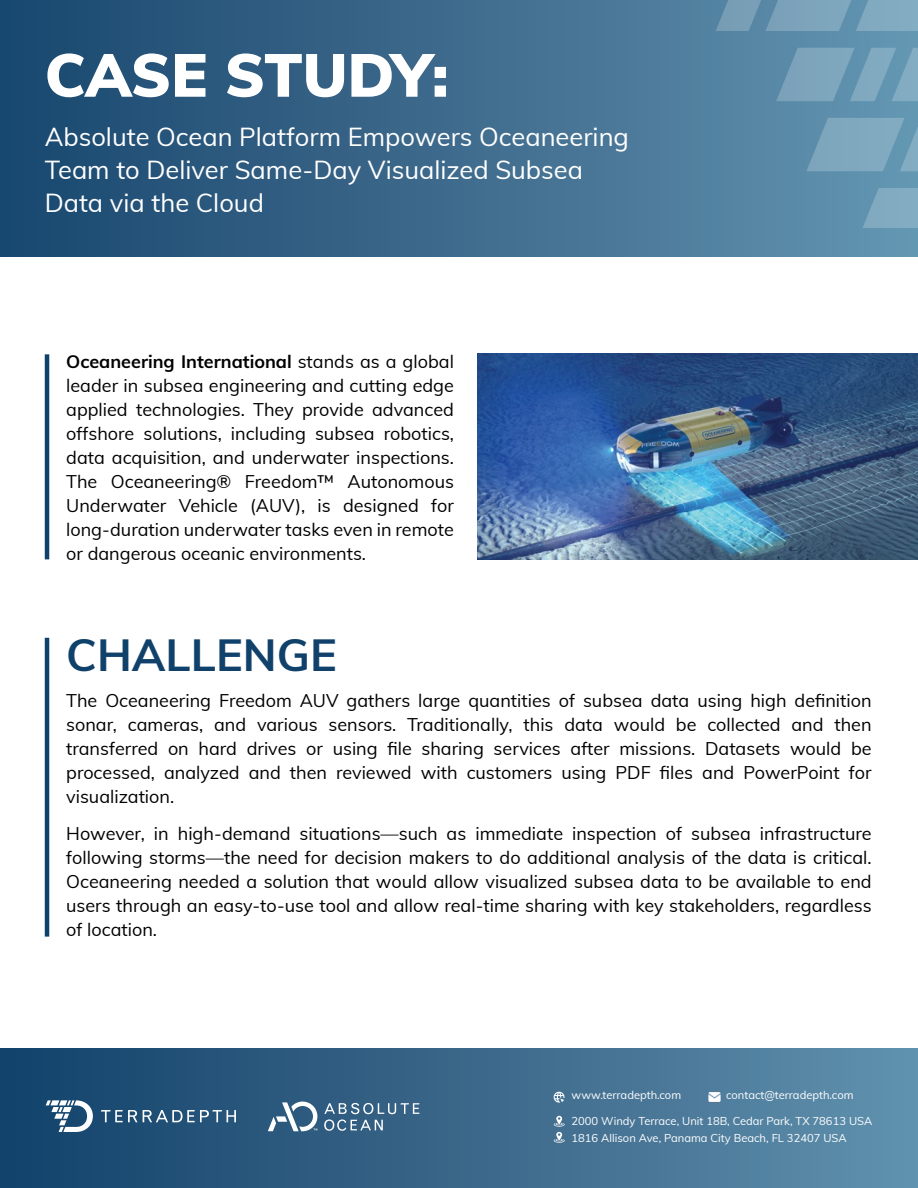
<style>
.page{position:relative;width:918px;height:1188px;background:#fff}
.page>*{position:absolute;margin:0;border:0;box-sizing:border-box;transform-origin:0 0}
.t1{font:900 60px "Muli";letter-spacing:-.01em;color:#fff}
.t2{font:700 45px "Muli";color:#0f416b}
.t3{font:25.5px/33px "Muli";color:#fff}
.t4{font:18px/24px "Muli";color:#000;text-align:justify}
.t5{font:11.1px/16.5px "Muli";color:#fff}
.s1{font-weight:700}
</style>
<div class="page">
<div style="left:0;top:0;width:918px;height:257px;background:linear-gradient(to right,#19456d,#6494b0)"></div>
<svg style="left:716px;top:0;width:202px;height:227px;background:#6795b0"></svg>
<hr style="left:45px;top:354px;width:4px;height:205px;background:#0f416b">
<hr style="left:45px;top:638px;width:4px;height:299px;background:#0f416b">
<img style="left:477px;top:353px;width:441px;height:207px">
<div style="left:0;top:1048px;width:918px;height:140px;background:linear-gradient(to right,#124069,#618fac)"></div>
<svg style="left:46px;top:1100px;width:190px;height:32px;background:#456c8c"></svg>
<svg style="left:268px;top:1102px;width:152px;height:29px;background:#5d809c"></svg>
<svg style="left:554px;top:1116px;width:11px;height:27px"></svg>
<svg style="left:708px;top:1091px;width:13px;height:12px"></svg>
<svg style="left:554px;top:1092px;width:10px;height:11px"></svg>
<h1 class="t1" style="left:45px;top:31px;width:405px">CASE STUDY:</h1>
<h3 class="t3" style="left:45px;top:119px;width:586px">Absolute Ocean Platform Empowers Oceaneering<br>Team to Deliver Same-Day Visualized Subsea<br>Data via the Cloud</h3>
<p class="t4" style="left:66px;top:348px;width:389px"><span class="s1">Oceaneering International</span> stands as a global leader in subsea engineering and cutting edge applied technologies. They provide advanced offshore solutions, including subsea robotics, data acquisition, and underwater inspections.<br>The Oceaneering® Freedom™ Autonomous Underwater Vehicle (AUV), is designed for long-duration underwater tasks even in remote or dangerous oceanic environments.</p>
<h2 class="t2" style="left:66px;top:621px;width:272px">CHALLENGE</h2>
<p class="t4" style="left:66px;top:688px;width:807px">The Oceaneering Freedom AUV gathers large quantities of subsea data using high definition sonar, cameras, and various sensors. Traditionally, this data would be collected and then transferred on hard drives or using file sharing services after missions. Datasets would be processed, analyzed and then reviewed with customers using PDF files and PowerPoint for visualization.</p>
<p class="t4" style="left:66px;top:821px;width:807px">However, in high-demand situations—such as immediate inspection of subsea infrastructure following storms—the need for decision makers to do additional analysis of the data is critical.<br>Oceaneering needed a solution that would allow visualized subsea data to be available to end users through an easy-to-use tool and allow real-time sharing with key stakeholders, regardless of location.</p>
<p class="t5" style="left:572px;top:1086px;width:111px">www.terradepth.com</p>
<p class="t5" style="left:726px;top:1086px;width:129px">contact@terradepth.com</p>
<p class="t5" style="left:572px;top:1112px;width:302px">2000 Windy Terrace, Unit 18B, Cedar Park, TX 78613 USA<br>1816 Allison Ave, Panama City Beach, FL 32407 USA</p>
</div>
